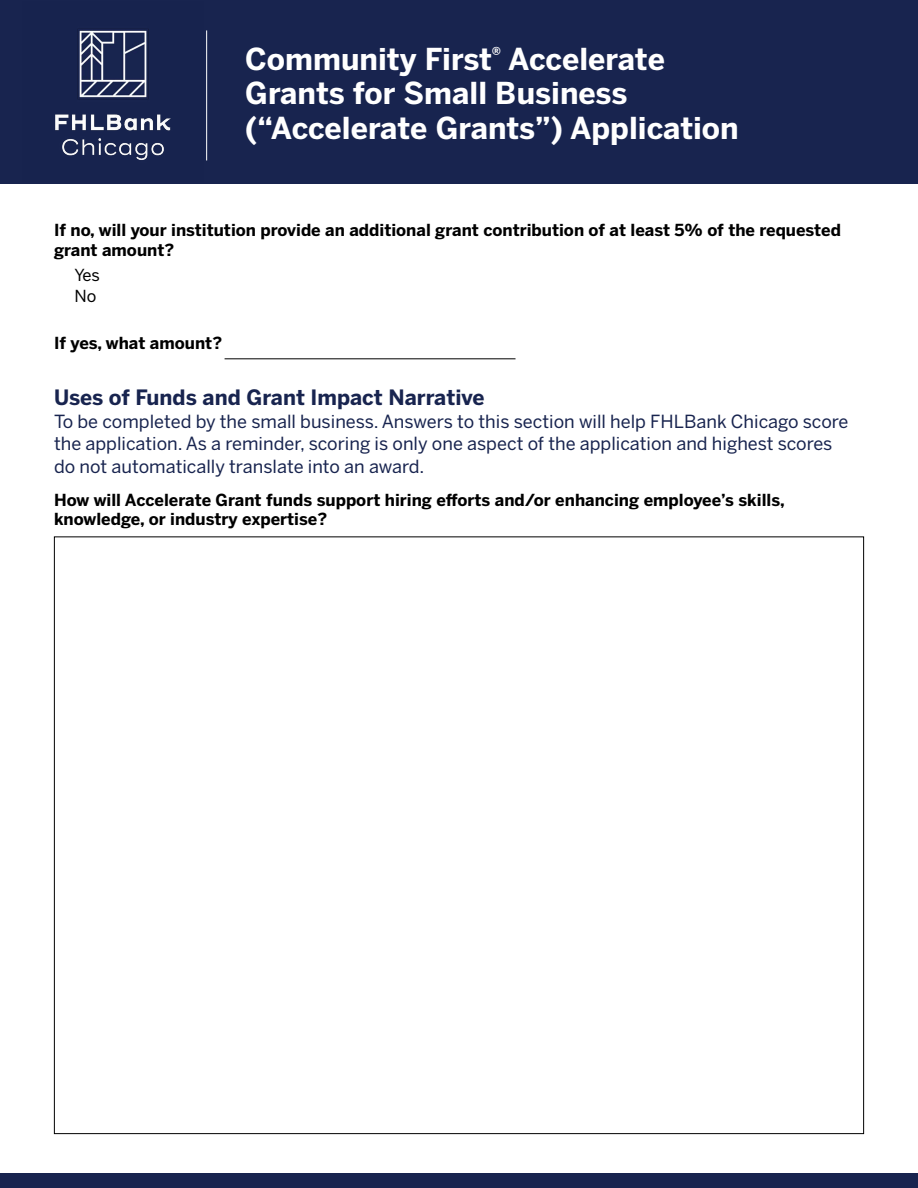
<style>
.page{position:relative;width:918px;height:1188px;background:#fff}
.page>*{position:absolute;margin:0;border:0;box-sizing:border-box;transform-origin:0 0}
.t1{font:700 30px/34.5px "Benton Sans";color:#fff}
.t2{font:700 21px "Benton Sans";color:#18244f}
.t3{font:18px/22.5px "Benton Sans";color:#18244f}
.t4{font:700 16.5px/19.8px "Benton Sans";color:#000}
.t5{font:16.5px/21px "Benton Sans";color:#000}
</style>
<div class="page">
<div style="left:0;top:0;width:918px;height:184px;background:#18244f"></div>
<img style="left:55px;top:29px;width:116px;height:131px">
<hr style="left:206px;top:30px;width:1px;height:130px;background:#fff">
<div style="left:0;top:1173px;width:918px;height:15px;background:#18244f"></div>
<hr style="left:225px;top:358px;width:291px;height:1px;background:#000">
<h1 class="t1" style="left:245px;top:42px;width:495px">Community First<sup>®</sup> Accelerate<br>Grants for Small Business (“Accelerate Grants”) Application</h1>
<p class="t4" style="left:54px;top:220px;width:788px">If no, will your institution provide an additional grant contribution of at least 5% of the requested grant amount?</p>
<p class="t5" style="left:75px;top:264px;width:27px">Yes<br>No</p>
<p class="t4" style="left:54px;top:334px;width:170px">If yes, what amount?</p>
<p class="t2" style="left:54px;top:385px;width:432px">Uses of Funds and Grant Impact Narrative</p>
<p class="t3" style="left:54px;top:410px;width:796px">To be completed by the small business. Answers to this section will help FHLBank Chicago score the application. As a reminder, scoring is only one aspect of the application and highest scores do not automatically translate into an award.</p>
<p class="t4" style="left:54px;top:490px;width:732px">How will Accelerate Grant funds support hiring efforts and/or enhancing employee’s skills, knowledge, or industry expertise?</p>
</div>
